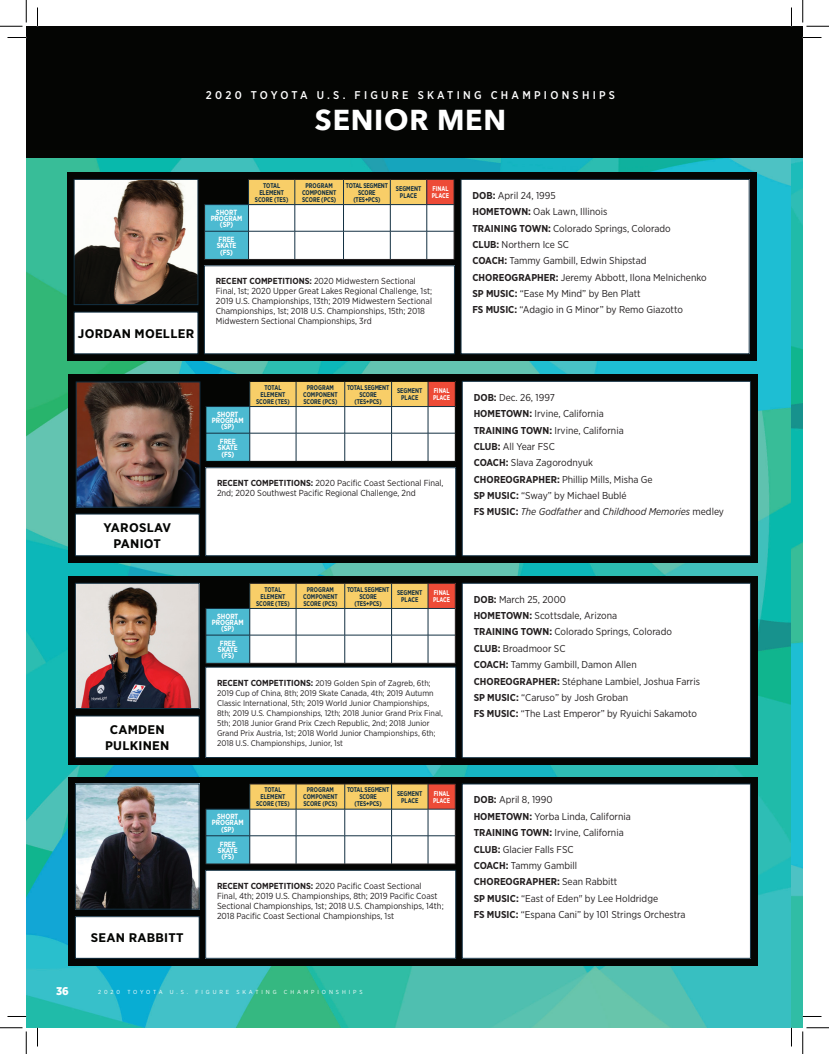
<style>
.page{position:relative;width:829px;height:1054px;background:#fff}
.page>*{position:absolute;margin:0;border:0;box-sizing:border-box;transform-origin:0 0}
.t1{font:700 28.75px "Avenir Next";letter-spacing:.025em;color:#fff}
.t2{font:700 12.5px/16.5px "Gotham Narrow";letter-spacing:.02em;color:#040503;text-align:center;scale:1.08 1}
.t3{font:500 11.25px "Gotham Narrow";letter-spacing:.29em;color:#fff}
.t4{font:900 11.25px "Gotham Narrow";color:#fff}
.t5{font:10px/16.4px "Gotham Narrow";color:#231f20}
.t6{font:8.75px/10px "Gotham Narrow";color:#231f20}
.t7{font:8.25px/10px "Gotham Narrow";color:#231f20}
.t8{font:700 7.5px/6.2px "Gotham Narrow";letter-spacing:-.01em;color:#fff;text-align:center;scale:.92 1}
.t9{font:700 6.88px/6.9px "Gotham Narrow";color:#133042;text-align:center;scale:.85 1}
.t10{font:700 6.88px/6.9px "Gotham Narrow";letter-spacing:-.02em;color:#133042;text-align:center;scale:.85 1}
.t11{font:700 6.88px/6.9px "Gotham Narrow";color:#fff;scale:.85 1}
.t12{font:5.88px "Gotham Narrow";letter-spacing:.5em;color:#fff}
.s1{font-weight:700}
.s2{font-weight:700;font-size:8.75px}
.s3{font-style:italic}
</style>
<div class="page">
<img style="left:26px;top:157px;width:776px;height:871px">
<div style="left:26px;top:26px;width:776px;height:131px;background:#040503"></div>
<div style="left:67px;top:172px;width:689px;height:189px;background:#040503"></div>
<div style="left:461px;top:179px;width:288px;height:175px;background:#fff"></div>
<div style="left:461px;top:179px;width:288px;height:175px;border:1px solid #133042"></div>
<div style="left:204px;top:266px;width:250px;height:88px;background:#fff"></div>
<svg style="left:204px;top:179px;width:251px;height:81px;background:#cac9b7"></svg>
<div style="left:74px;top:312px;width:124px;height:42px;background:#fff"></div>
<img style="left:76px;top:181px;width:120px;height:122px">
<div style="left:74px;top:179px;width:124px;height:126px;border:1px solid #133042"></div>
<div style="left:68px;top:374px;width:690px;height:188px;background:#040503"></div>
<div style="left:462px;top:381px;width:288px;height:175px;background:#fff"></div>
<div style="left:462px;top:381px;width:288px;height:175px;border:1px solid #133042"></div>
<div style="left:206px;top:468px;width:250px;height:88px;background:#fff"></div>
<div style="left:205px;top:467px;width:251px;height:89px;border:1px solid #133042"></div>
<svg style="left:206px;top:381px;width:250px;height:81px;background:#c7c8b5"></svg>
<div style="left:75px;top:514px;width:124px;height:42px;background:#fff"></div>
<div style="left:75px;top:514px;width:124px;height:42px;border:1px solid #133042"></div>
<div style="left:68px;top:576px;width:690px;height:188px;background:#040503"></div>
<div style="left:462px;top:583px;width:288px;height:174px;background:#fff"></div>
<div style="left:462px;top:583px;width:288px;height:175px;border:1px solid #133042"></div>
<div style="left:206px;top:667px;width:250px;height:90px;background:#fff"></div>
<div style="left:205px;top:667px;width:251px;height:91px;border:1px solid #133042"></div>
<svg style="left:206px;top:583px;width:250px;height:81px;background:#c8c8b6"></svg>
<div style="left:75px;top:716px;width:124px;height:41px;background:#fff"></div>
<div style="left:75px;top:716px;width:124px;height:42px;border:1px solid #133042"></div>
<img style="left:77px;top:585px;width:120px;height:121px">
<div style="left:75px;top:583px;width:124px;height:125px;border:1px solid #133042"></div>
<div style="left:68px;top:777px;width:690px;height:188px;background:#040503"></div>
<div style="left:462px;top:784px;width:288px;height:174px;background:#fff"></div>
<div style="left:206px;top:870px;width:250px;height:88px;background:#fff"></div>
<div style="left:205px;top:870px;width:251px;height:88px;border:1px solid #133042"></div>
<svg style="left:206px;top:784px;width:250px;height:81px;background:#c8c8b6"></svg>
<div style="left:75px;top:916px;width:124px;height:42px;background:#fff"></div>
<div style="left:75px;top:916px;width:124px;height:42px;border:1px solid #133042"></div>
<img style="left:77px;top:786px;width:120px;height:121px">
<div style="left:75px;top:784px;width:124px;height:125px;border:1px solid #133042"></div>
<img style="left:78px;top:384px;width:120px;height:121px">
<div style="left:76px;top:382px;width:124px;height:125px;border:1px solid #133042"></div>
<svg style="left:8px;top:37px;width:18px;height:1px"></svg>
<svg style="left:802px;top:37px;width:19px;height:1px"></svg>
<svg style="left:8px;top:1016px;width:18px;height:1px"></svg>
<svg style="left:802px;top:1015px;width:19px;height:2px"></svg>
<svg style="left:37px;top:8px;width:1px;height:18px"></svg>
<svg style="left:37px;top:1028px;width:1px;height:18px"></svg>
<svg style="left:791px;top:8px;width:1px;height:18px"></svg>
<svg style="left:791px;top:1028px;width:1px;height:18px"></svg>
<svg style="left:0;top:0;width:27px;height:27px"></svg>
<svg style="left:0;top:1027px;width:27px;height:27px"></svg>
<svg style="left:802px;top:0;width:27px;height:27px"></svg>
<svg style="left:802px;top:1027px;width:27px;height:27px"></svg>
<p class="t3" style="left:206px;top:88px;width:411px">2020 TOYOTA U.S. FIGURE SKATING CHAMPIONSHIPS</p>
<h1 class="t1" style="left:315px;top:95px;width:193px">SENIOR MEN</h1>
<p class="t8" style="left:211px;top:209px;width:36px">SHORT<br>PROGRAM (SP)</p>
<p class="t8" style="left:217px;top:236px;width:23px">FREE<br>SKATE (FS)</p>
<p class="t9" style="left:255px;top:182px;width:41px">TOTAL<br>ELEMENT<br>SCORE (TES)</p>
<p class="t9" style="left:302px;top:182px;width:42px">PROGRAM<br>COMPONENT<br>SCORE (PCS)</p>
<p class="t10" style="left:346px;top:182px;width:51px">TOTAL SEGMENT<br>SCORE (TES+PCS)</p>
<p class="t9" style="left:396px;top:185px;width:31px">SEGMENT<br>PLACE</p>
<p class="t11" style="left:432px;top:185px;width:22px">FINAL<br>PLACE</p>
<p class="t2" style="left:78px;top:325px;width:109px">JORDAN MOELLER</p>
<p class="t6" style="left:216px;top:276px;width:218px"><span class="s1">RECENT COMPETITIONS:</span> 2020 Midwestern Sectional Final, 1st; 2020 Upper Great Lakes Regional Challenge, 1st; 2019 U.S. Championships, 13th; 2019 Midwestern Sectional Championships, 1st; 2018 U.S. Championships, 15th; 2018<br>Midwestern Sectional Championships, 3rd</p>
<p class="t2" style="left:104px;top:519px;width:64px">YAROSLAV<br>PANIOT</p>
<p class="t2" style="left:105px;top:721px;width:61px">CAMDEN<br>PULKINEN</p>
<p class="t2" style="left:91px;top:930px;width:87px">SEAN RABBITT</p>
<p class="t8" style="left:212px;top:411px;width:36px">SHORT<br>PROGRAM (SP)</p>
<p class="t8" style="left:218px;top:438px;width:23px">FREE<br>SKATE (FS)</p>
<p class="t9" style="left:256px;top:384px;width:41px">TOTAL<br>ELEMENT<br>SCORE (TES)</p>
<p class="t9" style="left:303px;top:384px;width:42px">PROGRAM<br>COMPONENT<br>SCORE (PCS)</p>
<p class="t10" style="left:347px;top:384px;width:51px">TOTAL SEGMENT<br>SCORE (TES+PCS)</p>
<p class="t9" style="left:397px;top:387px;width:31px">SEGMENT<br>PLACE</p>
<p class="t11" style="left:433px;top:387px;width:22px">FINAL<br>PLACE</p>
<p class="t6" style="left:217px;top:478px;width:228px"><span class="s1">RECENT COMPETITIONS:</span> 2020 Pacific Coast Sectional Final,<br>2nd; 2020 Southwest Pacific Regional Challenge, 2nd</p>
<p class="t8" style="left:212px;top:613px;width:36px">SHORT<br>PROGRAM (SP)</p>
<p class="t8" style="left:218px;top:640px;width:23px">FREE<br>SKATE (FS)</p>
<p class="t9" style="left:256px;top:586px;width:41px">TOTAL<br>ELEMENT<br>SCORE (TES)</p>
<p class="t9" style="left:303px;top:586px;width:42px">PROGRAM<br>COMPONENT<br>SCORE (PCS)</p>
<p class="t10" style="left:347px;top:586px;width:51px">TOTAL SEGMENT<br>SCORE (TES+PCS)</p>
<p class="t9" style="left:397px;top:589px;width:31px">SEGMENT<br>PLACE</p>
<p class="t11" style="left:433px;top:589px;width:22px">FINAL<br>PLACE</p>
<p class="t7" style="left:217px;top:677px;width:227px"><span class="s2">RECENT COMPETITIONS:</span> 2019 Golden Spin of Zagreb, 6th; 2019 Cup of China, 8th; 2019 Skate Canada, 4th; 2019 Autumn Classic International, 5th; 2019 World Junior Championships, 8th; 2019 U.S. Championships, 12th; 2018 Junior Grand Prix Final, 5th; 2018 Junior Grand Prix Czech Republic, 2nd; 2018 Junior Grand Prix Austria, 1st; 2018 World Junior Championships, 6th; 2018 U.S. Championships, Junior, 1st</p>
<p class="t8" style="left:212px;top:813px;width:36px">SHORT<br>PROGRAM (SP)</p>
<p class="t8" style="left:218px;top:841px;width:23px">FREE<br>SKATE (FS)</p>
<p class="t9" style="left:256px;top:786px;width:41px">TOTAL<br>ELEMENT<br>SCORE (TES)</p>
<p class="t9" style="left:303px;top:786px;width:42px">PROGRAM<br>COMPONENT<br>SCORE (PCS)</p>
<p class="t10" style="left:347px;top:786px;width:51px">TOTAL SEGMENT<br>SCORE (TES+PCS)</p>
<p class="t9" style="left:397px;top:790px;width:31px">SEGMENT<br>PLACE</p>
<p class="t11" style="left:433px;top:790px;width:22px">FINAL<br>PLACE</p>
<p class="t6" style="left:217px;top:880px;width:228px"><span class="s1">RECENT COMPETITIONS:</span> 2020 Pacific Coast Sectional Final, 4th; 2019 U.S. Championships, 8th; 2019 Pacific Coast Sectional Championships, 1st; 2018 U.S. Championships, 14th; 2018 Pacific Coast Sectional Championships, 1st</p>
<p class="t4" style="left:56px;top:984px;width:14px">36</p>
<p class="t12" style="left:98px;top:988px;width:266px">2020 TOYOTA U.S. FIGURE SKATING CHAMPIONSHIPS</p>
<p class="t5" style="left:472px;top:187px;width:236px"><span class="s1">DOB:</span> April 24, 1995<br><span class="s1">HOMETOWN:</span> Oak Lawn, Illinois<br><span class="s1">TRAINING TOWN:</span> Colorado Springs, Colorado<br><span class="s1">CLUB:</span> Northern Ice SC<br><span class="s1">COACH:</span> Tammy Gambill, Edwin Shipstad <span class="s1">CHOREOGRAPHER:</span> Jeremy Abbott, Ilona Melnichenko <span class="s1">SP MUSIC:</span> “Ease My Mind” by Ben Platt<br><span class="s1">FS MUSIC:</span> “Adagio in G Minor” by Remo Giazotto</p>
<p class="t5" style="left:474px;top:389px;width:252px"><span class="s1">DOB:</span> Dec. 26, 1997<br><span class="s1">HOMETOWN:</span> Irvine, California<br><span class="s1">TRAINING TOWN:</span> Irvine, California<br><span class="s1">CLUB:</span> All Year FSC<br><span class="s1">COACH:</span> Slava Zagorodnyuk<br><span class="s1">CHOREOGRAPHER:</span> Phillip Mills, Misha Ge<br><span class="s1">SP MUSIC:</span> “Sway” by Michael Bublé<br><span class="s1">FS MUSIC:</span> <span class="s3">The Godfather</span> and <span class="s3">Childhood Memories</span> medley</p>
<p class="t5" style="left:474px;top:591px;width:228px"><span class="s1">DOB:</span> March 25, 2000<br><span class="s1">HOMETOWN:</span> Scottsdale, Arizona<br><span class="s1">TRAINING TOWN:</span> Colorado Springs, Colorado <span class="s1">CLUB:</span> Broadmoor SC<br><span class="s1">COACH:</span> Tammy Gambill, Damon Allen <span class="s1">CHOREOGRAPHER:</span> Stéphane Lambiel, Joshua Farris <span class="s1">SP MUSIC:</span> “Caruso” by Josh Groban<br><span class="s1">FS MUSIC:</span> “The Last Emperor” by Ryuichi Sakamoto</p>
<p class="t5" style="left:474px;top:791px;width:213px"><span class="s1">DOB:</span> April 8, 1990<br><span class="s1">HOMETOWN:</span> Yorba Linda, California<br><span class="s1">TRAINING TOWN:</span> Irvine, California<br><span class="s1">CLUB:</span> Glacier Falls FSC<br><span class="s1">COACH:</span> Tammy Gambill<br><span class="s1">CHOREOGRAPHER:</span> Sean Rabbitt<br><span class="s1">SP MUSIC:</span> “East of Eden" by Lee Holdridge<br><span class="s1">FS MUSIC:</span> “Espana Cani” by 101 Strings Orchestra</p>
</div>
